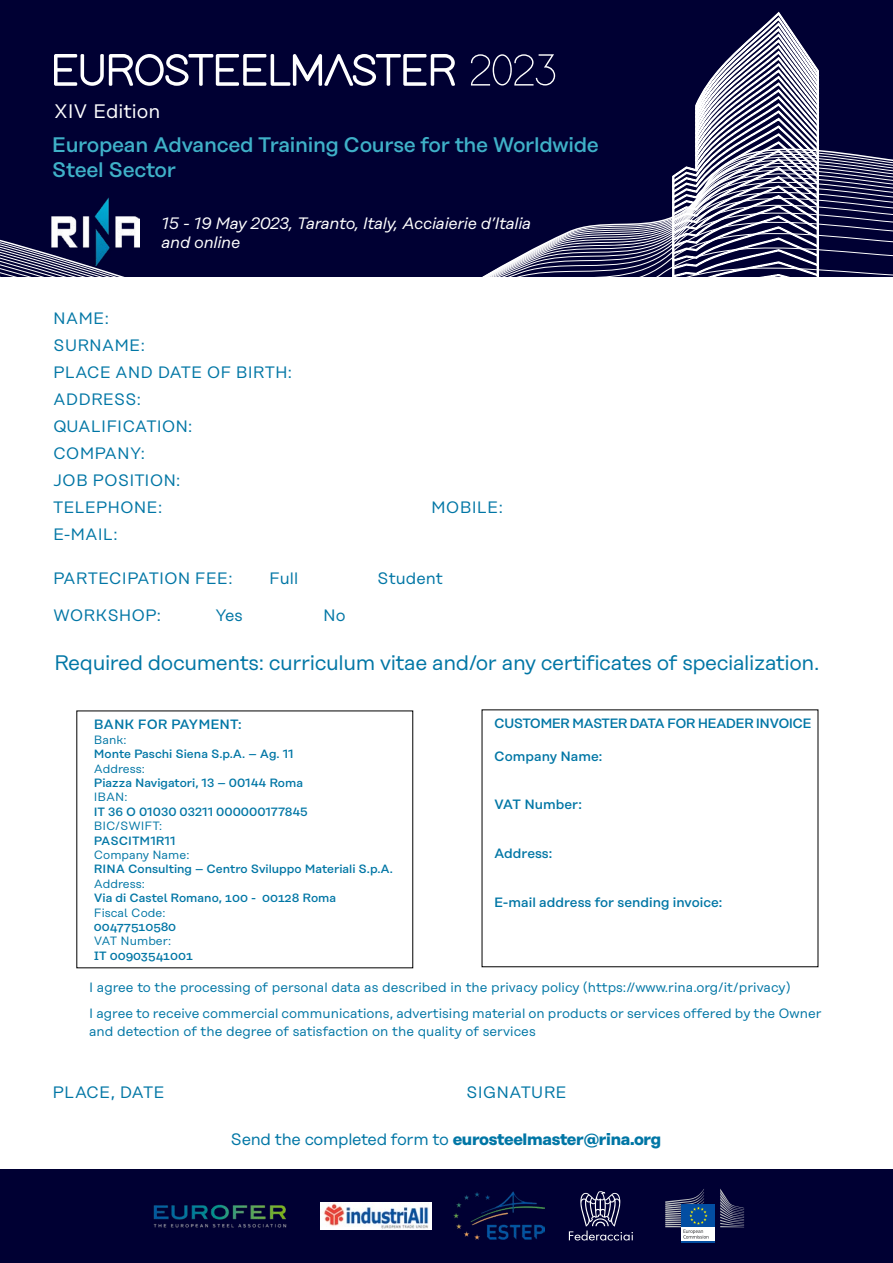
<style>
.page{position:relative;width:893px;height:1263px;background:#fff}
.page>*{position:absolute;margin:0;border:0;box-sizing:border-box;transform-origin:0 0}
.t1{font:21px "Rational Display";letter-spacing:-.02em;color:#0076a5}
.t2{font:500 21px/25.2px "Rational Display";letter-spacing:-.015em;color:#3fb1c8}
.t3{font:19.5px "Rational Display";color:#fff}
.t4{font:16.5px "Rational Display";color:#0076a5}
.t5{font:italic 16.5px/19.8px "Rational Display";letter-spacing:-.02em;color:#fff}
.t6{font:700 16.5px "Rational Display";letter-spacing:-.02em;color:#0076a5}
.t7{font:13.5px/18px "Rational Display";color:#0076a5}
.t8{font:500 13.5px "Rational Display";color:#0076a5}
.t9{font:500 13.5px "Rational Display";letter-spacing:-.05em;color:#0076a5}
.t10{font:500 12px/14.4px "Rational Display";color:#0076a5}
.t11{font:500 12px "Rational Text";color:#0076a5}
.t12{font:12px "Rational Text";color:#0076a5}
.t13{font:12px "Rational Display";color:#0076a5}
.s1{font-weight:400}
</style>
<div class="page">
<div style="left:0;top:1169px;width:893px;height:94px;background:#003"></div>
<div style="left:0;top:0;width:893px;height:276px;background:#003"></div>
<svg style="left:569px;top:1191px;width:64px;height:49px"></svg>
<img style="left:453px;top:1192px;width:92px;height:48px">
<img style="left:320px;top:1203px;width:111px;height:26px">
<img style="left:153px;top:1204px;width:134px;height:24px">
<div style="left:681px;top:1226px;width:34px;height:16px;background:#fff"></div>
<div style="left:681px;top:1204px;width:34px;height:23px;background:#034ea2"></div>
<hr style="left:681px;top:1241px;width:34px;height:2px;background:#034ea2">
<svg style="left:720px;top:1188px;width:24px;height:39px"></svg>
<svg style="left:665px;top:1189px;width:43px;height:50px"></svg>
<svg style="left:0;top:12px;width:893px;height:264px"></svg>
<h2 class="t3" style="left:54px;top:100px;width:108px">XIV Edition</h2>
<h1 class="t2" style="left:52px;top:132px;width:548px">European Advanced Training Course for the Worldwide<br>Steel Sector</h1>
<p class="t5" style="left:162px;top:213px;width:371px">15 - 19 May 2023, Taranto, Italy, Acciaierie d’Italia and online</p>
<p class="t4" style="left:53px;top:309px;width:57px">NAME:</p>
<p class="t4" style="left:53px;top:336px;width:93px">SURNAME:</p>
<p class="t4" style="left:53px;top:363px;width:240px">PLACE AND DATE OF BIRTH:</p>
<p class="t4" style="left:53px;top:390px;width:89px">ADDRESS:</p>
<p class="t4" style="left:53px;top:417px;width:141px">QUALIFICATION:</p>
<p class="t4" style="left:53px;top:444px;width:93px">COMPANY:</p>
<p class="t4" style="left:53px;top:471px;width:129px">JOB POSITION:</p>
<p class="t4" style="left:53px;top:498px;width:111px">TELEPHONE:</p>
<p class="t4" style="left:431px;top:498px;width:73px">MOBILE:</p>
<p class="t4" style="left:53px;top:525px;width:66px">E-MAIL:</p>
<p class="t4" style="left:53px;top:568px;width:181px">PARTECIPATION FEE:</p>
<p class="t4" style="left:269px;top:568px;width:31px">Full</p>
<p class="t4" style="left:377px;top:568px;width:67px">Student</p>
<p class="t4" style="left:53px;top:606px;width:109px">WORKSHOP:</p>
<p class="t4" style="left:215px;top:606px;width:29px">Yes</p>
<p class="t4" style="left:323px;top:606px;width:24px">No</p>
<p class="t1" style="left:54px;top:650px;width:767px">Required documents: curriculum vitae and/or any certificates of specialization.</p>
<p class="t8" style="left:94px;top:717px;width:149px">BANK FOR PAYMENT:</p>
<p class="t10" style="left:94px;top:732px;width:211px"><span class="s1">Bank:<br></span>Monte Paschi Siena S.p.A. – Ag. 11<br><span class="s1">Address:<br></span>Piazza Navigatori, 13 – 00144 Roma</p>
<p class="t10" style="left:94px;top:790px;width:216px"><span class="s1">IBAN:<br></span>IT 36 O 01030 03211 000000177845<br><span class="s1">BIC/SWIFT:<br></span>PASCITM1R11</p>
<p class="t13" style="left:94px;top:848px;width:97px">Company Name:</p>
<p class="t10" style="left:94px;top:862px;width:301px">RINA Consulting – Centro Sviluppo Materiali S.p.A.</p>
<p class="t12" style="left:94px;top:877px;width:52px">Address:</p>
<p class="t11" style="left:94px;top:891px;width:244px">Via di Castel Romano, 100 - 00128 Roma</p>
<p class="t12" style="left:94px;top:905px;width:73px">Fiscal Code:</p>
<p class="t11" style="left:94px;top:920px;width:84px">00477510580</p>
<p class="t12" style="left:94px;top:934px;width:79px">VAT Number:</p>
<p class="t11" style="left:94px;top:949px;width:101px">IT 00903541001</p>
<p class="t9" style="left:494px;top:716px;width:319px">CUSTOMER MASTER DATA FOR HEADER INVOICE</p>
<p class="t8" style="left:494px;top:748px;width:110px">Company Name:</p>
<p class="t8" style="left:494px;top:797px;width:89px">VAT Number:</p>
<p class="t8" style="left:494px;top:845px;width:60px">Address:</p>
<p class="t8" style="left:494px;top:894px;width:230px">E-mail address for sending invoice:</p>
<p class="t7" style="left:89px;top:978px;width:703px">I agree to the processing of personal data as described in the privacy policy (https://www.rina.org/it/privacy)</p>
<p class="t7" style="left:89px;top:1004px;width:734px">I agree to receive commercial communications, advertising material on products or services offered by the Owner and detection of the degree of satisfaction on the quality of services</p>
<p class="t4" style="left:53px;top:1082px;width:113px">PLACE, DATE</p>
<p class="t4" style="left:466px;top:1082px;width:102px">SIGNATURE</p>
<p class="t6" style="left:231px;top:1129px;width:432px"><span class="s1">Send the completed form to</span> eurosteelmaster@rina.org</p>
</div>
